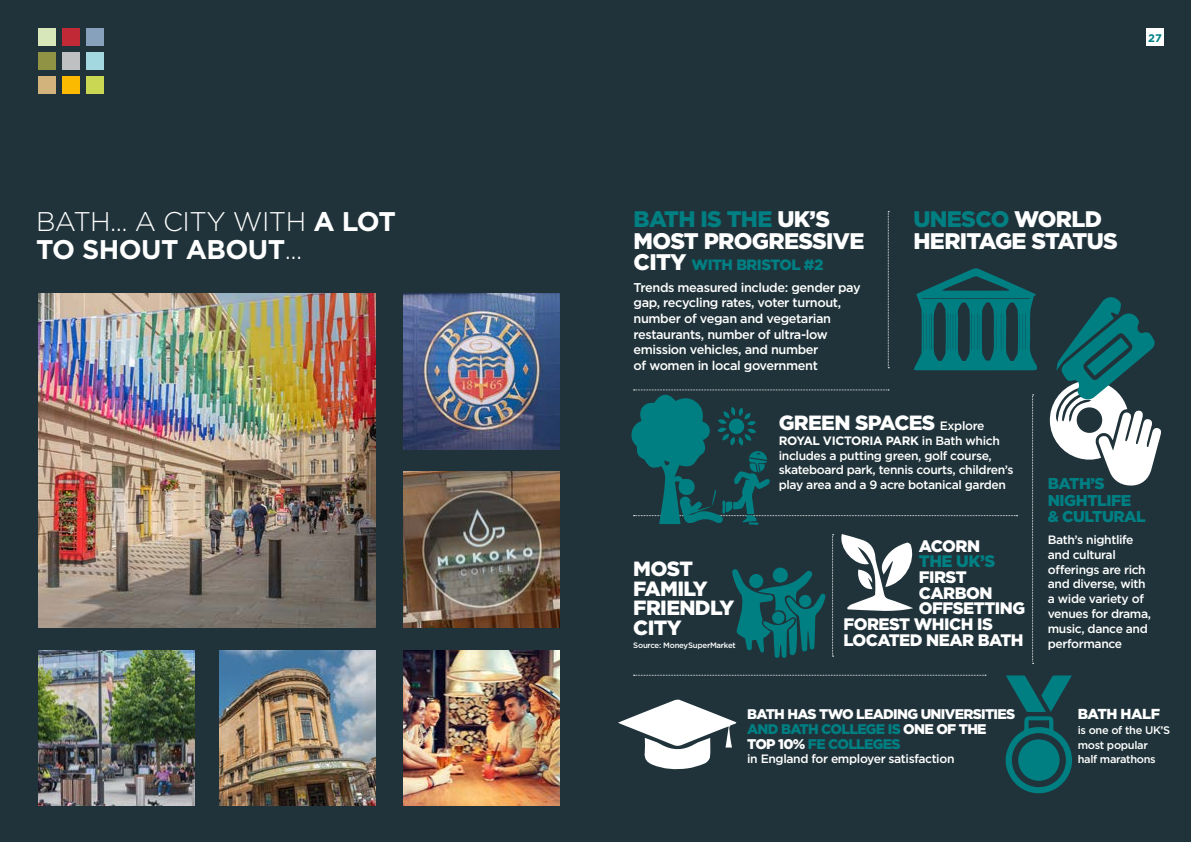
<style>
.page{position:relative;width:1191px;height:842px;background:#20333a}
.page>*{position:absolute;margin:0;border:0;box-sizing:border-box;transform-origin:0 0}
.t1{font:300 27px/28px "Gotham";letter-spacing:-.02em;color:#fff}
.t2{font:900 22.5px/21.6px "Gotham";letter-spacing:-.03em;color:#fff}
.t3{font:900 20.6px/19.6px "Gotham";letter-spacing:-.03em;color:#fff}
.t4{font:900 16.7px "Gotham";letter-spacing:-.03em;color:#fff}
.t5{font:900 16.7px/15.7px "Gotham";letter-spacing:-.03em;color:#007f83}
.t6{font:900 15.7px/16.7px "Gotham";letter-spacing:-.03em;color:#007f83}
.t7{font:900 15px "Gotham";letter-spacing:-.03em;color:#007f83}
.t8{font:900 14.5px "Gotham";letter-spacing:-.03em;color:#fff}
.t9{font:900 14px/15px "Gotham";letter-spacing:-.05em;color:#fff}
.t10{font:500 12.7px/15.7px "Gotham";letter-spacing:-.03em;color:#fff}
.t11{font:500 12.1px/14.9px "Gotham";letter-spacing:-.03em;color:#fff}
.t12{font:500 11px/14.7px "Gotham";letter-spacing:-.03em;color:#fff}
.t13{font:700 11px "Gotham";color:#007f83}
.t14{font:500 7.8px "Gotham";letter-spacing:-.03em;color:#fff}
.s1{font-weight:700}
.s2{color:#007f83}
.s3{font-size:22.5px;color:#fff}
.s4{font-weight:500;font-size:12.1px}
.s5{color:#fff}
.s6{color:#20333a}
</style>
<div class="page">
<div style="left:1146px;top:28px;width:18px;height:18px;background:#fff"></div>
<svg style="left:633px;top:675px;width:353px;height:1px"></svg>
<svg style="left:888px;top:211px;width:1px;height:157px"></svg>
<svg style="left:1032px;top:395px;width:1px;height:269px"></svg>
<svg style="left:913px;top:268px;width:124px;height:102px"></svg>
<svg style="left:1049px;top:297px;width:112px;height:189px"></svg>
<svg style="left:732px;top:569px;width:93px;height:89px"></svg>
<div style="left:772px;top:568px;width:16px;height:15px;background:#007f83;border-radius:50%"></div>
<div style="left:749px;top:574px;width:14px;height:14px;background:#007f83;border-radius:50%"></div>
<div style="left:772px;top:611px;width:12px;height:13px;background:#007f83;border-radius:6px"></div>
<div style="left:799px;top:595px;width:12px;height:12px;background:#007f83;border-radius:50%"></div>
<svg style="left:832px;top:534px;width:81px;height:123px"></svg>
<svg style="left:618px;top:699px;width:118px;height:71px"></svg>
<svg style="left:1005px;top:675px;width:67px;height:119px"></svg>
<svg style="left:631px;top:390px;width:386px;height:135px"></svg>
<img style="left:38px;top:293px;width:338px;height:335px">
<img style="left:403px;top:293px;width:156px;height:156px">
<img style="left:403px;top:472px;width:156px;height:156px">
<img style="left:220px;top:650px;width:156px;height:156px">
<img style="left:403px;top:650px;width:156px;height:156px">
<img style="left:38px;top:650px;width:156px;height:156px">
<div style="left:38px;top:28px;width:18px;height:18px;background:#d8e7b9"></div>
<div style="left:62px;top:52px;width:18px;height:18px;background:#bfc0c1"></div>
<div style="left:62px;top:28px;width:18px;height:18px;background:#c12936"></div>
<div style="left:86px;top:28px;width:18px;height:18px;background:#87a0bb"></div>
<div style="left:86px;top:52px;width:18px;height:18px;background:#a4d8e0"></div>
<div style="left:38px;top:52px;width:18px;height:18px;background:#8f9343"></div>
<div style="left:62px;top:76px;width:18px;height:18px;background:#fbba00"></div>
<div style="left:86px;top:76px;width:18px;height:18px;background:#c9d752"></div>
<div style="left:38px;top:76px;width:18px;height:18px;background:#d3b37c"></div>
<h1 class="t1" style="left:36px;top:207px;width:361px">BATH... A CITY WITH <span class="s1">A LOT<br>TO SHOUT ABOUT</span>...</h1>
<p class="t13" style="left:1148px;top:32px;width:15px">27</p>
<h2 class="t2" style="left:633px;top:208px;width:232px"><span class="s2">BATH IS THE</span> UK’S<br>MOST PROGRESSIVE</h2>
<p class="t7" style="left:633px;top:256px;width:191px"><span class="s3">CITY</span> WITH BRISTOL #2</p>
<p class="t10" style="left:633px;top:279px;width:229px">Trends measured include: gender pay gap, recycling rates, voter turnout, number of vegan and vegetarian restaurants, number of ultra-low emission vehicles, and number<br>of women in local government</p>
<h2 class="t2" style="left:913px;top:208px;width:206px"><span class="s2">UNESCO</span> WORLD<br>HERITAGE STATUS</h2>
<h3 class="t3" style="left:633px;top:558px;width:103px">MOST<br>FAMILY<br>FRIENDLY<br>CITY</h3>
<p class="t14" style="left:633px;top:640px;width:104px">Source: MoneySuperMarket</p>
<h3 class="t3" style="left:778px;top:412px;width:207px">GREEN SPACES <span class="s4">Explore</span></h3>
<p class="t11" style="left:778px;top:433px;width:236px"><span class="s1">ROYAL VICTORIA PARK</span> in Bath which includes a putting green, golf course, skateboard park, tennis courts, children’s play area and a 9 acre botanical garden</p>
<h3 class="t5" style="left:919px;top:537px;width:82px"><span class="s5">ACORN</span> <span class="s6">IS<br></span>THE UK’S</h3>
<h3 class="t4" style="left:919px;top:567px;width:49px">FIRST</h3>
<h3 class="t4" style="left:919px;top:583px;width:75px">CARBON</h3>
<h3 class="t4" style="left:919px;top:599px;width:108px">OFFSETTING</h3>
<h3 class="t4" style="left:843px;top:615px;width:151px">FOREST WHICH IS</h3>
<h3 class="t4" style="left:843px;top:630px;width:182px">LOCATED NEAR BATH</h3>
<p class="t9" style="left:747px;top:706px;width:269px">BATH HAS TWO LEADING UNIVERSITIES<br><span class="s2">AND BATH COLLEGE IS</span> ONE OF THE<br>TOP 10% <span class="s2">FE COLLEGES</span></p>
<p class="t11" style="left:747px;top:751px;width:209px">in England for employer satisfaction</p>
<p class="t6" style="left:1047px;top:475px;width:99px">BATH’S<br>NIGHTLIFE &amp; CULTURAL</p>
<p class="t11" style="left:1047px;top:532px;width:105px">Bath’s nightlife and cultural offerings are rich and diverse, with a wide variety of venues for drama, music, dance and performance</p>
<p class="t8" style="left:1077px;top:706px;width:84px">BATH HALF</p>
<p class="t12" style="left:1077px;top:723px;width:94px">is one of the UK’S most popular<br>half marathons</p>
</div>
